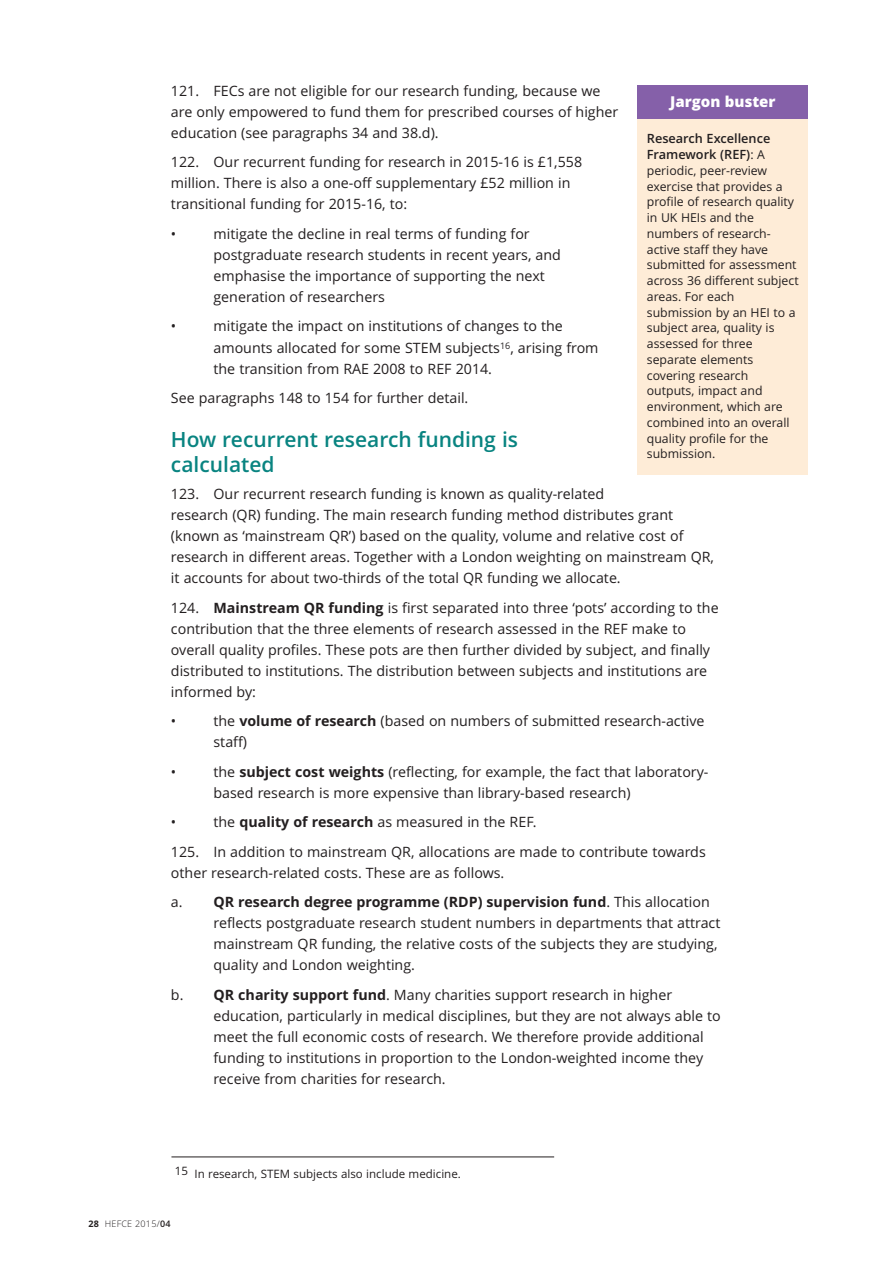
<style>
.page{position:relative;width:893px;height:1263px;background:#fff}
.page>*{position:absolute;margin:0;border:0;box-sizing:border-box;transform-origin:0 0}
.t1{font:600 21px/25.3px "Open Sans";color:#098481}
.t2{font:800 15px "Open Sans";color:#fff}
.t3{font:14.25px/21px "Open Sans";color:#231f20}
.t4{font:600 12.75px/15.8px "Open Sans";color:#231f20}
.t5{font:12.3px/15.8px "Open Sans";color:#231f20}
.t6{font:11.55px "Open Sans";color:#231f20}
.t7{font:300 9px "Open Sans";letter-spacing:.025em;color:#231f20}
.s1{font-weight:700}
.s2{font-weight:400;font-size:12.3px}
.s3{font-weight:600}
</style>
<div class="page">
<div style="left:638px;top:85px;width:170px;height:390px;background:#feecd7"></div>
<div style="left:638px;top:85px;width:170px;height:34px;background:#8560a9"></div>
<hr style="left:171px;top:1157px;width:383px;height:1px;background:#231f20">
<p class="t3" style="left:171px;top:81px;width:449px">121. FECs are not eligible for our research funding, because we are only empowered to fund them for prescribed courses of higher education (see paragraphs 34 and 38.d).</p>
<p class="t3" style="left:171px;top:152px;width:413px">122. Our recurrent funding for research in 2015-16 is £1,558 million. There is also a one-off supplementary £52 million in transitional funding for 2015-16, to:</p>
<p class="t3" style="left:171px;top:224px;width:7px">•</p>
<p class="t3" style="left:213px;top:224px;width:349px">mitigate the decline in real terms of funding for postgraduate research students in recent years, and emphasise the importance of supporting the next generation of researchers</p>
<p class="t3" style="left:171px;top:316px;width:7px">•</p>
<p class="t3" style="left:213px;top:316px;width:387px">mitigate the impact on institutions of changes to the amounts allocated for some STEM subjects<sup>16</sup>, arising from the transition from RAE 2008 to REF 2014.</p>
<p class="t3" style="left:171px;top:388px;width:299px">See paragraphs 148 to 154 for further detail.</p>
<h1 class="t1" style="left:171px;top:427px;width:349px">How recurrent research funding is calculated</h1>
<p class="t3" style="left:171px;top:484px;width:545px">123. Our recurrent research funding is known as quality-related<br>research (QR) funding. The main research funding method distributes grant (known as ‘mainstream QR’) based on the quality, volume and relative cost of research in different areas. Together with a London weighting on mainstream QR, it accounts for about two-thirds of the total QR funding we allocate.</p>
<p class="t3" style="left:171px;top:597px;width:549px">124. <span class="s1">Mainstream QR funding</span> is first separated into three ‘pots’ according to the contribution that the three elements of research assessed in the REF make to overall quality profiles. These pots are then further divided by subject, and finally distributed to institutions. The distribution between subjects and institutions are informed by:</p>
<p class="t3" style="left:171px;top:711px;width:7px">•</p>
<p class="t3" style="left:213px;top:711px;width:492px">the <span class="s1">volume of research</span> (based on numbers of submitted research-active staff)</p>
<p class="t3" style="left:171px;top:761px;width:7px">•</p>
<p class="t3" style="left:213px;top:761px;width:496px">the <span class="s1">subject cost weights</span> (reflecting, for example, the fact that laboratory&shy;based research is more expensive than library-based research)</p>
<p class="t3" style="left:171px;top:812px;width:7px">•</p>
<p class="t2" style="left:670px;top:93px;width:107px">Jargon buster</p>
<p class="t4" style="left:647px;top:131px;width:125px">Research Excellence<br>Framework (REF)<span class="s2">: A</span></p>
<p class="t5" style="left:647px;top:163px;width:153px">periodic, peer-review exercise that provides a profile of research quality in UK HEIs and the numbers of research&shy;active staff they have submitted for assessment across 36 different subject areas. For each submission by an HEI to a subject area, quality is assessed for three separate elements covering research outputs, impact and environment, which are combined into an overall quality profile for the submission.</p>
<p class="t3" style="left:171px;top:808px;width:536px;line-height:29.5px;text-indent:43px">the <span class="s1">quality of research</span> as measured in the REF.<br>125. In addition to mainstream QR, allocations are made to contribute towards</p>
<p class="t3" style="left:171px;top:858px;width:540px;line-height:29.5px">other research-related costs. These are as follows.<br>a. <span class="s1">QR research degree programme (RDP) supervision fund</span>. This allocation</p>
<p class="t3" style="left:213px;top:913px;width:508px">reflects postgraduate research student numbers in departments that attract mainstream QR funding, the relative costs of the subjects they are studying, quality and London weighting.</p>
<p class="t3" style="left:213px;top:984px;width:509px;text-indent:-42px">b. <span class="s1">QR charity support fund</span>. Many charities support research in higher education, particularly in medical disciplines, but they are not always able to meet the full economic costs of research. We therefore provide additional funding to institutions in proportion to the London-weighted income they receive from charities for research.</p>
<p class="t6" style="left:175px;top:1168px;width:288px">15 In research, STEM subjects also include medicine.</p>
<p class="t7" style="left:89px;top:1219px;width:83px"><span class="s1">28</span> HEFCE 2015/<span class="s3">04</span></p>
</div>
